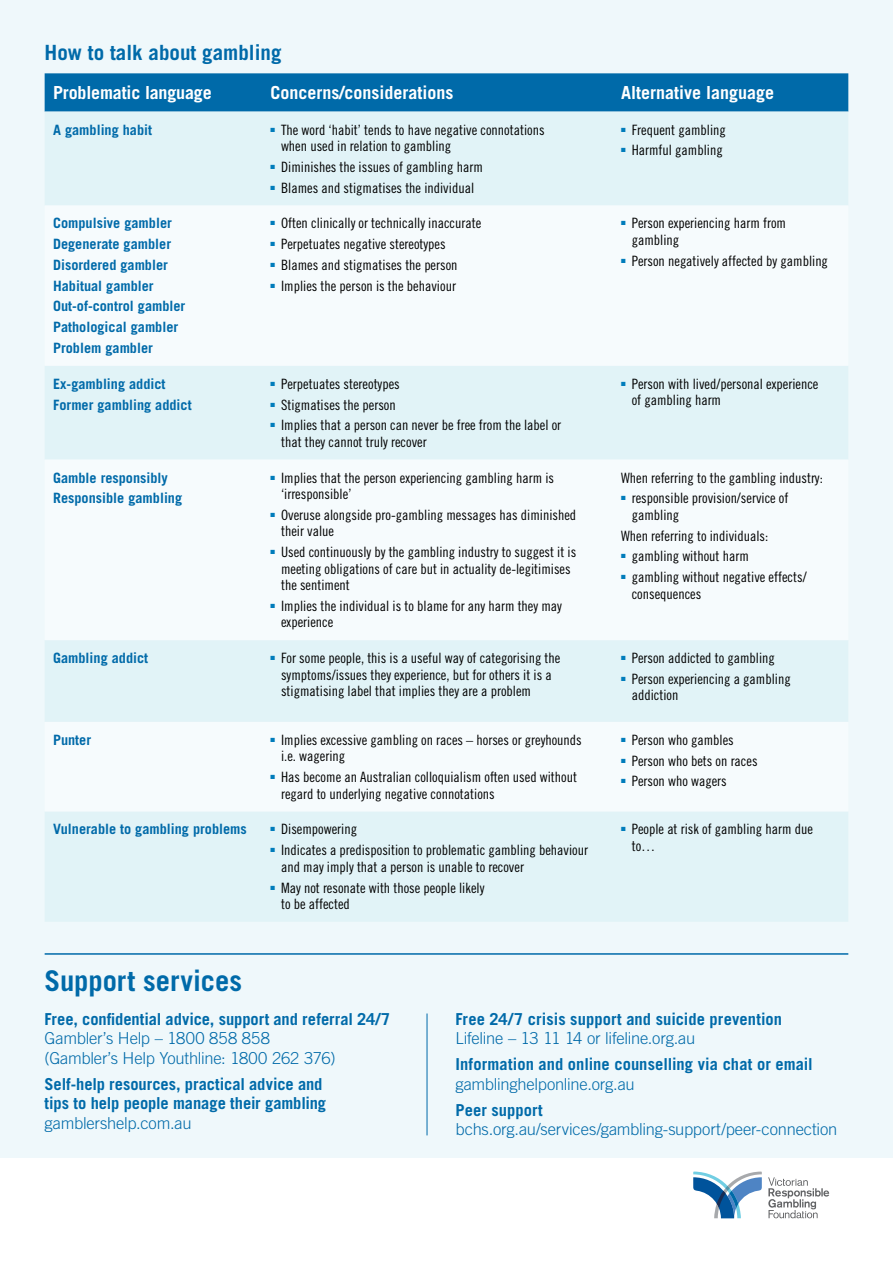
<style>
.page{position:relative;width:893px;height:1263px;background:#fff}
.page>*{position:absolute;margin:0;border:0;box-sizing:border-box;transform-origin:0 0}
.t1{font:700 28.5px "Trade Gothic LT Std";color:#006aa9}
.t2{font:700 21px "Trade Gothic LT Std";color:#006aa9}
.t3{font:700 18px "Trade Gothic LT Std";color:#fff}
.t4{font:700 16.5px/19.5px "Trade Gothic LT Std";color:#006aa9}
.t5{font:300 16.5px/19.5px "Trade Gothic LT Std";letter-spacing:-.01em;color:#006aa9}
.t6{font:14.25px/16.5px "Trade Gothic LT Pro Cn 18";color:#000}
.t7{font:700 14.25px/20.7px "Trade Gothic LT Pro";color:#006aa9}
</style>
<div class="page">
<div style="left:0;top:0;width:893px;height:1158px;background:#eff8fb"></div>
<hr style="left:45px;top:953px;width:803px;height:2px;background:#006aa9">
<svg style="left:768px;top:1177px;width:61px;height:41px"></svg>
<svg style="left:693px;top:1171px;width:69px;height:47px"></svg>
<hr style="left:427px;top:1013px;width:1px;height:122px;background:#006aa9">
<div style="left:45px;top:73px;width:803px;height:39px;background:#006aa9"></div>
<div style="left:45px;top:112px;width:803px;height:810px;background:#e1f3f7"></div>
<svg style="left:45px;top:205px;width:803px;height:606px"></svg>
<h2 class="t2" style="left:45px;top:39px;width:238px">How to talk about gambling</h2>
<p class="t3" style="left:53px;top:82px;width:160px">Problematic language</p>
<p class="t3" style="left:270px;top:82px;width:184px">Concerns/considerations</p>
<p class="t3" style="left:621px;top:82px;width:155px">Alternative language</p>
<p class="t7" style="left:53px;top:119px;width:100px">A gambling habit</p>
<p class="t6" style="left:281px;top:121px;width:265px;text-indent:-11px"><sup>■</sup> The word ‘habit’ tends to have negative connotations when used in relation to gambling</p>
<p class="t6" style="left:270px;top:158px;width:214px"><sup>■</sup> Diminishes the issues of gambling harm</p>
<p class="t6" style="left:270px;top:179px;width:205px"><sup>■</sup> Blames and stigmatises the individual</p>
<p class="t6" style="left:621px;top:121px;width:106px"><sup>■</sup> Frequent gambling</p>
<p class="t6" style="left:621px;top:142px;width:103px"><sup>■</sup> Harmful gambling</p>
<p class="t7" style="left:53px;top:213px;width:134px">Compulsive gambler<br>Degenerate gambler<br>Disordered gambler<br>Habitual gambler<br>Out-of-control gambler<br>Pathological gambler<br>Problem gambler</p>
<p class="t6" style="left:270px;top:215px;width:212px"><sup>■</sup> Often clinically or technically inaccurate</p>
<p class="t6" style="left:270px;top:236px;width:177px"><sup>■</sup> Perpetuates negative stereotypes</p>
<p class="t6" style="left:270px;top:256px;width:189px"><sup>■</sup> Blames and stigmatises the person</p>
<p class="t6" style="left:270px;top:277px;width:187px"><sup>■</sup> Implies the person is the behaviour</p>
<p class="t7" style="left:53px;top:373px;width:140px">Ex-gambling addict<br>Former gambling addict</p>
<p class="t6" style="left:270px;top:375px;width:131px"><sup>■</sup> Perpetuates stereotypes</p>
<p class="t6" style="left:270px;top:396px;width:127px"><sup>■</sup> Stigmatises the person</p>
<p class="t6" style="left:281px;top:417px;width:282px;text-indent:-11px"><sup>■</sup> Implies that a person can never be free from the label or that they cannot truly recover</p>
<p class="t7" style="left:53px;top:467px;width:131px">Gamble responsibly<br>Responsible gambling</p>
<p class="t6" style="left:281px;top:469px;width:275px;text-indent:-11px"><sup>■</sup> Implies that the person experiencing gambling harm is ‘irresponsible’</p>
<p class="t6" style="left:281px;top:506px;width:297px;text-indent:-11px"><sup>■</sup> Overuse alongside pro-gambling messages has diminished their value</p>
<p class="t6" style="left:281px;top:544px;width:297px;text-indent:-11px"><sup>■</sup> Used continuously by the gambling industry to suggest it is meeting obligations of care but in actuality de-legitimises the sentiment</p>
<p class="t6" style="left:281px;top:597px;width:282px;text-indent:-11px"><sup>■</sup> Implies the individual is to blame for any harm they may experience</p>
<p class="t6" style="left:632px;top:215px;width:156px;text-indent:-11px"><sup>■</sup> Person experiencing harm from gambling</p>
<p class="t6" style="left:621px;top:252px;width:208px"><sup>■</sup> Person negatively affected by gambling</p>
<p class="t6" style="left:632px;top:375px;width:188px;text-indent:-11px"><sup>■</sup> Person with lived/personal experience of gambling harm</p>
<p class="t6" style="left:621px;top:469px;width:203px">When referring to the gambling industry:</p>
<p class="t6" style="left:632px;top:490px;width:158px;text-indent:-11px"><sup>■</sup> responsible provision/service of gambling</p>
<p class="t6" style="left:621px;top:527px;width:149px">When referring to individuals:</p>
<p class="t6" style="left:621px;top:548px;width:129px"><sup>■</sup> gambling without harm</p>
<p class="t6" style="left:632px;top:569px;width:176px;text-indent:-11px"><sup>■</sup> gambling without negative effects/ consequences</p>
<p class="t7" style="left:53px;top:647px;width:97px">Gambling addict</p>
<p class="t6" style="left:281px;top:650px;width:281px;text-indent:-11px"><sup>■</sup> For some people, this is a useful way of categorising the symptoms/issues they experience, but for others it is a stigmatising label that implies they are a problem</p>
<p class="t6" style="left:621px;top:650px;width:155px"><sup>■</sup> Person addicted to gambling</p>
<p class="t6" style="left:632px;top:670px;width:161px;text-indent:-11px"><sup>■</sup> Person experiencing a gambling addiction</p>
<p class="t7" style="left:53px;top:729px;width:40px">Punter</p>
<p class="t6" style="left:281px;top:731px;width:302px;text-indent:-11px"><sup>■</sup> Implies excessive gambling on races – horses or greyhounds i.e. wagering</p>
<p class="t6" style="left:281px;top:769px;width:297px;text-indent:-11px"><sup>■</sup> Has become an Australian colloquialism often used without regard to underlying negative connotations</p>
<p class="t7" style="left:53px;top:819px;width:195px">Vulnerable to gambling problems</p>
<p class="t6" style="left:270px;top:821px;width:88px"><sup>■</sup> Disempowering</p>
<p class="t6" style="left:281px;top:842px;width:309px;text-indent:-11px"><sup>■</sup> Indicates a predisposition to problematic gambling behaviour and may imply that a person is unable to recover</p>
<p class="t6" style="left:281px;top:879px;width:205px;text-indent:-11px"><sup>■</sup> May not resonate with those people likely to be affected</p>
<p class="t6" style="left:621px;top:731px;width:114px"><sup>■</sup> Person who gambles</p>
<p class="t6" style="left:621px;top:752px;width:138px"><sup>■</sup> Person who bets on races</p>
<p class="t6" style="left:621px;top:773px;width:107px"><sup>■</sup> Person who wagers</p>
<p class="t6" style="left:632px;top:821px;width:183px;text-indent:-11px"><sup>■</sup> People at risk of gambling harm due to…</p>
<h1 class="t1" style="left:45px;top:963px;width:199px">Support services</h1>
<p class="t4" style="left:45px;top:1009px;width:347px">Free, confidential advice, support and referral 24/7</p>
<p class="t5" style="left:45px;top:1028px;width:292px">Gambler’s Help – 1800 858 858 (Gambler’s Help Youthline: 1800 262 376)</p>
<p class="t4" style="left:45px;top:1074px;width:283px">Self-help resources, practical advice and tips to help people manage their gambling</p>
<p class="t5" style="left:45px;top:1113px;width:148px">gamblershelp.com.au</p>
<p class="t4" style="left:455px;top:1009px;width:328px">Free 24/7 crisis support and suicide prevention</p>
<p class="t5" style="left:455px;top:1028px;width:241px">Lifeline – 13 11 14 or lifeline.org.au</p>
<p class="t4" style="left:455px;top:1054px;width:359px">Information and online counselling via chat or email</p>
<p class="t5" style="left:455px;top:1074px;width:181px">gamblinghelponline.org.au</p>
<p class="t4" style="left:455px;top:1100px;width:89px">Peer support</p>
<p class="t5" style="left:455px;top:1119px;width:383px">bchs.org.au/services/gambling-support/peer-connection</p>
</div>
